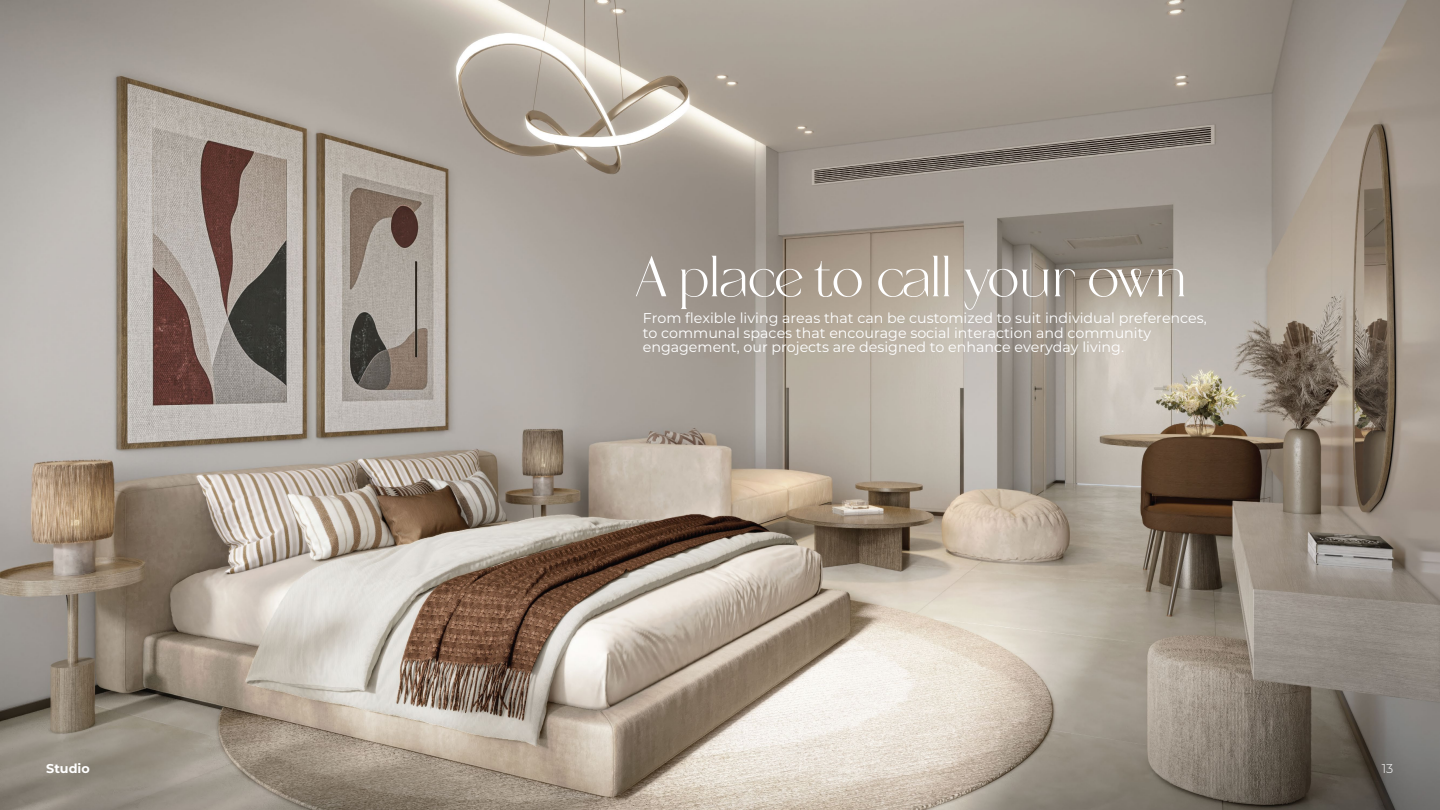
<style>
.page{position:relative;width:1440px;height:810px;background:#fff}
.page>*{position:absolute;margin:0;border:0;box-sizing:border-box;transform-origin:0 0}
.t1{font:53.32px "Ethdown";letter-spacing:-.1em;color:#fff}
.t2{font:14.25px/14.2px "Montserrat";color:#fff}
.t3{font:700 12.75px "Montserrat";color:#fff}
.t4{font:300 12.75px "Montserrat";color:#fff}
.s1{font-family:"Flatline";font-size:57.75px}
</style>
<div class="page">
<img style="left:0;top:0;width:1440px;height:810px">
<p class="t3" style="left:46px;top:760px;width:45px">Studio</p>
<h1 class="t1" style="left:633px;top:251px;width:558px"><span class="s1">A</span> place to call your own</h1>
<p class="t2" style="left:643px;top:311px;width:566px">From flexible living areas that can be customized to suit individual preferences, to communal spaces that encourage social interaction and community engagement, our projects are designed to enhance everyday living.</p>
<p class="t4" style="left:1382px;top:760px;width:13px">13</p>
</div>
